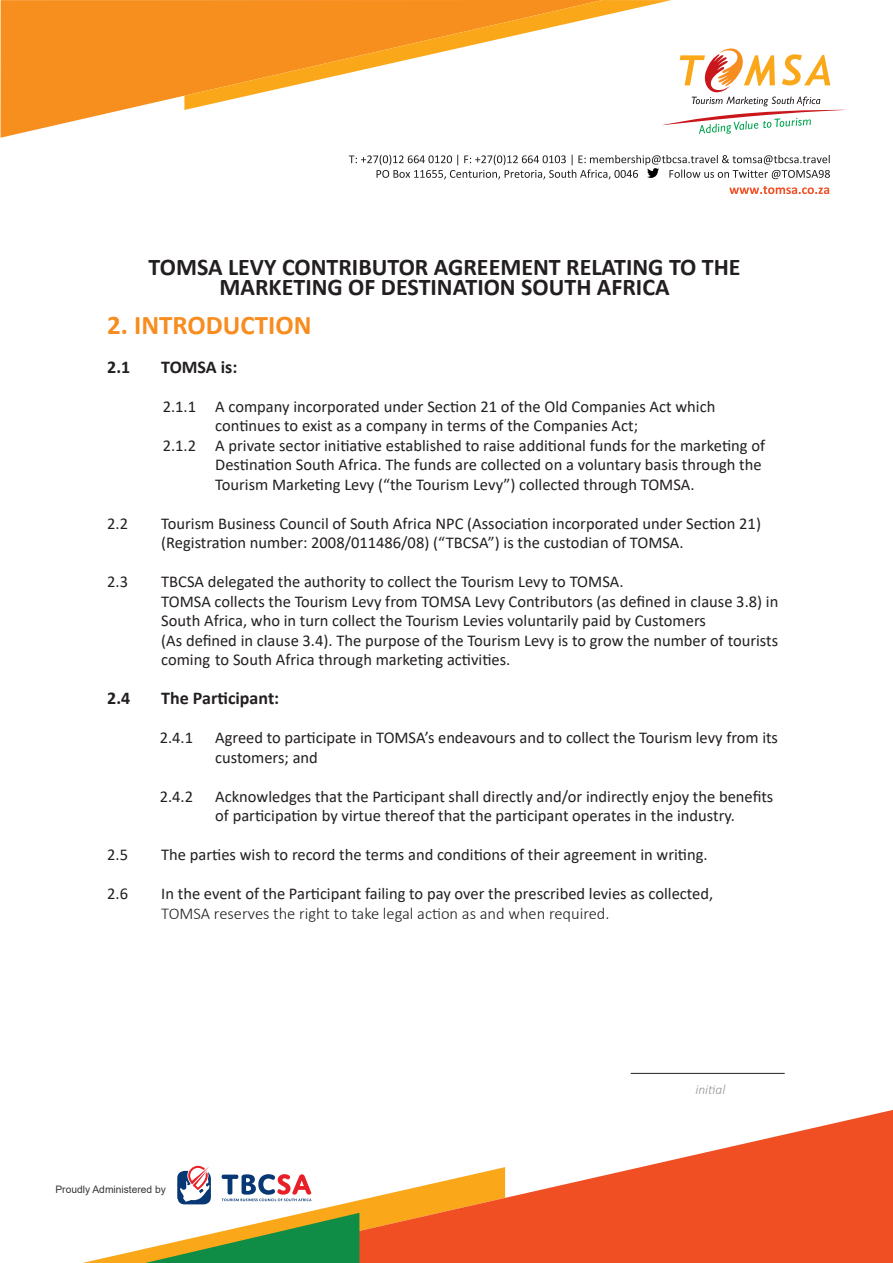
<style>
.page{position:relative;width:893px;height:1263px;background:#fff}
.page>*{position:absolute;margin:0;border:0;box-sizing:border-box;transform-origin:0 0}
.t1{font:700 27px "Calibri";color:#f78c1f}
.t2{font:700 24px "Calibri";color:#231f20}
.t3{font:700 18px "Calibri";color:#231f20}
.t4{font:16.5px/19.5px "Calibri";color:#231f20}
.t5{font:300 16.5px "Calibri";color:#231f20}
.t6{font:italic 300 13.5px "Calibri";color:#939598}
.t7{font:10.2px "Arial";color:#383336}
</style>
<div class="page">
<svg style="left:729px;top:186px;width:100px;height:8px"></svg>
<svg style="left:662px;top:48px;width:185px;height:86px"></svg>
<svg style="left:505px;top:1110px;width:388px;height:153px;fill:#f04f24"></svg>
<svg style="left:1px;top:0;width:183px;height:138px;background:#f8a041"></svg>
<svg style="left:184px;top:0;width:487px;height:110px"></svg>
<svg style="left:82px;top:1166px;width:423px;height:97px"></svg>
<svg style="left:349px;top:155px;width:481px;height:24px"></svg>
<hr style="left:631px;top:1073px;width:154px;height:1px;background:#231f20">
<p class="t2" style="left:149px;top:250px;width:594px">TOMSA LEVY CONTRIBUTOR AGREEMENT RELATING TO THE</p>
<p class="t2" style="left:220px;top:270px;width:451px">MARKETING OF DESTINATION SOUTH AFRICA</p>
<p class="t1" style="left:107px;top:306px;width:206px">2. INTRODUCTION</p>
<p class="t3" style="left:107px;top:354px;width:25px">2.1</p>
<p class="t3" style="left:161px;top:354px;width:78px">TOMSA is:</p>
<p class="t4" style="left:215px;top:396px;width:502px;text-indent:-53px">2.1.1 A company incorporated under Section 21 of the Old Companies Act which continues to exist as a company in terms of the Companies Act;</p>
<p class="t4" style="left:215px;top:435px;width:551px;text-indent:-53px">2.1.2 A private sector initiative established to raise additional funds for the marketing of<br>Destination South Africa. The funds are collected on a voluntary basis through the<br>Tourism Marketing Levy (“the Tourism Levy”) collected through TOMSA.</p>
<p class="t4" style="left:107px;top:513px;width:22px">2.2</p>
<p class="t4" style="left:161px;top:513px;width:601px">Tourism Business Council of South Africa NPC (Association incorporated under Section 21) (Registration number: 2008/011486/08) (“TBCSA”) is the custodian of TOMSA.</p>
<p class="t4" style="left:107px;top:571px;width:22px">2.3</p>
<p class="t4" style="left:161px;top:571px;width:464px">TBCSA delegated the authority to collect the Tourism Levy to TOMSA.</p>
<p class="t4" style="left:161px;top:591px;width:619px">TOMSA collects the Tourism Levy from TOMSA Levy Contributors (as defined in clause 3.8) in<br>South Africa, who in turn collect the Tourism Levies voluntarily paid by Customers</p>
<p class="t4" style="left:161px;top:630px;width:618px">(As defined in clause 3.4). The purpose of the Tourism Levy is to grow the number of tourists coming to South Africa through marketing activities.</p>
<p class="t3" style="left:107px;top:685px;width:25px">2.4</p>
<p class="t3" style="left:161px;top:685px;width:119px">The Participant:</p>
<p class="t4" style="left:160px;top:727px;width:35px">2.4.1</p>
<p class="t4" style="left:215px;top:727px;width:564px">Agreed to participate in TOMSA’s endeavours and to collect the Tourism levy from its customers; and</p>
<p class="t4" style="left:160px;top:786px;width:35px">2.4.2</p>
<p class="t4" style="left:215px;top:786px;width:560px">Acknowledges that the Participant shall directly and/or indirectly enjoy the benefits of participation by virtue thereof that the participant operates in the industry.</p>
<p class="t4" style="left:107px;top:844px;width:22px">2.5</p>
<p class="t4" style="left:161px;top:844px;width:548px">The parties wish to record the terms and conditions of their agreement in writing.</p>
<p class="t4" style="left:107px;top:883px;width:22px">2.6</p>
<p class="t4" style="left:161px;top:883px;width:553px">In the event of the Participant failing to pay over the prescribed levies as collected,</p>
<p class="t5" style="left:161px;top:903px;width:450px">TOMSA reserves the right to take legal action as and when required.</p>
<p class="t7" style="left:55px;top:1182px;width:112px">Proudly Administered by</p>
<p class="t6" style="left:695px;top:1081px;width:31px">initial</p>
</div>
